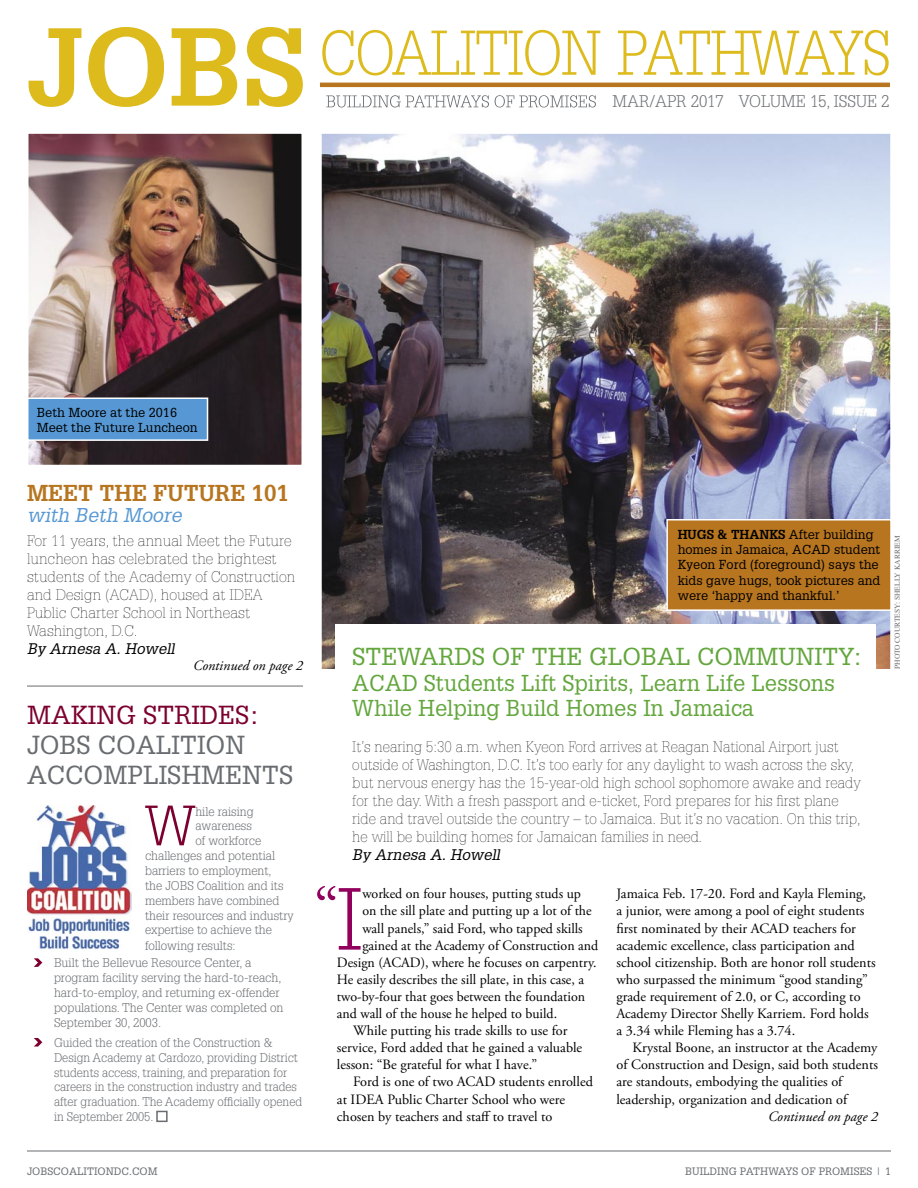
<style>
.page{position:relative;width:918px;height:1188px;background:#fff}
.page>*{position:absolute;margin:0;border:0;box-sizing:border-box;transform-origin:0 0}
.body_text{font:300 85.95px "Glypha LT Std";color:#92005e}
.body_text-2{font:61.8px "Adobe Garamond Pro";color:#92005e}
.Strides__body_text{font:300 55.5px "Glypha LT Std";color:#7c002f}
.t1{font:25.5px "Glypha LT Std";color:#696c70}
.t2{font:25.5px "Glypha LT Std";color:#7c002f}
.t3{font:24px "Glypha LT Std";color:#63a63c}
.t4{font:22.5px/25.5px "Glypha LT Std";color:#63a63c}
.t5{font:700 22.5px "Glypha LT Std";color:#b77520}
.t6{font:italic 19.5px "Glypha LT Std";color:#5798d4}
.t7{font:300 16.5px "Glypha LT Std";color:#696c70}
.t8{font:100 15px/18px "Glypha LT Std";color:#000}
.t9{font:italic 15px "Glypha LT Std";color:#000}
.body_text-3{font:14.25px/17.1px "Adobe Garamond Pro";color:#000}
.Continued_on{font:italic 14.25px "Adobe Garamond Pro";color:#000}
.t10{font:12.75px/15.3px "Glypha LT Std";color:#000}
.Strides__hanging_indent{font:300 12.3px/14.9px "Glypha LT Std";color:#696c70}
.Strides__body_text-2{font:300 12.3px "Glypha LT Std";color:#696c70}
.footer_right{font:10.5px "Glypha LT Std";color:#696c70}
.t11{font:7.5px "Times";color:#696c70}
.s1{font-weight:700}
</style>
<div class="page">
<img style="left:323px;top:135px;width:566px;height:533px">
<hr style="left:27px;top:1151px;width:864px;height:1px;background:#696c70">
<svg style="left:618px;top:30px;width:271px;height:45px"></svg>
<svg style="left:28px;top:28px;width:53px;height:79px"></svg>
<svg style="left:88px;top:27px;width:76px;height:80px"></svg>
<svg style="left:172px;top:28px;width:65px;height:78px"></svg>
<svg style="left:247px;top:27px;width:56px;height:80px"></svg>
<svg style="left:322px;top:30px;width:278px;height:45px"></svg>
<svg style="left:326px;top:95px;width:163px;height:12px"></svg>
<svg style="left:495px;top:95px;width:101px;height:12px"></svg>
<hr style="left:320px;top:83px;width:570px;height:4px;background:#b77520">
<svg style="left:34px;top:958px;width:8px;height:9px"></svg>
<svg style="left:34px;top:1038px;width:8px;height:9px"></svg>
<div style="left:156px;top:1111px;width:12px;height:11px;border:2px solid #696c70"></div>
<img style="left:27px;top:806px;width:105px;height:144px">
<hr style="left:27px;top:686px;width:276px;height:1px;background:#696c70">
<div style="left:335px;top:625px;width:541px;height:166px;background:#fff"></div>
<div style="left:667px;top:520px;width:224px;height:90px;background:#b77520"></div>
<div style="left:666px;top:519px;width:226px;height:92px;border:2px solid #fff"></div>
<img style="left:30px;top:135px;width:270px;height:328px">
<div style="left:27px;top:132px;width:276px;height:334px;border:2px solid #fff"></div>
<div style="left:28px;top:398px;width:180px;height:42px;background:#5798d4"></div>
<div style="left:27px;top:398px;width:181px;height:43px;border:2px solid #fff"></div>
<p class="t7" style="left:612px;top:92px;width:279px">MAR/APR 2017 VOLUME 15, ISSUE 2</p>
<p class="t10" style="left:37px;top:405px;width:162px">Beth Moore at the 2016<br>Meet the Future Luncheon</p>
<p class="t5" style="left:27px;top:479px;width:264px">MEET THE FUTURE 101</p>
<p class="t6" style="left:27px;top:503px;width:156px">with Beth Moore</p>
<p class="t8" style="left:27px;top:532px;width:270px">For 11 years, the annual Meet the Future luncheon has celebrated the brightest students of the Academy of Construction and Design (ACAD), housed at IDEA Public Charter School in Northeast Washington, D.C.</p>
<p class="t9" style="left:27px;top:640px;width:149px">By Arnesa A. Howell</p>
<p class="Continued_on" style="left:193px;top:657px;width:111px">Continued on page 2</p>
<p class="t2" style="left:27px;top:699px;width:234px">MAKING STRIDES:</p>
<p class="t1" style="left:27px;top:729px;width:220px">JOBS COALITION</p>
<p class="t1" style="left:27px;top:759px;width:268px">ACCOMPLISHMENTS</p>
<p class="Strides__body_text" style="left:145px;top:794px;width:52px">W</p>
<p class="Strides__body_text-2" style="left:195px;top:804px;width:60px">hile raising</p>
<p class="Strides__body_text-2" style="left:195px;top:819px;width:58px">awareness</p>
<p class="Strides__body_text-2" style="left:195px;top:834px;width:67px">of workforce</p>
<p class="Strides__body_text-2" style="left:145px;top:849px;width:131px">challenges and potential</p>
<p class="Strides__body_text-2" style="left:145px;top:864px;width:128px">barriers to employment,</p>
<p class="Strides__body_text-2" style="left:145px;top:879px;width:140px">the JOBS Coalition and its</p>
<p class="Strides__body_text-2" style="left:145px;top:893px;width:136px">members have combined</p>
<p class="Strides__body_text-2" style="left:145px;top:908px;width:150px">their resources and industry</p>
<p class="Strides__body_text-2" style="left:145px;top:923px;width:128px">expertise to achieve the</p>
<p class="Strides__body_text-2" style="left:145px;top:938px;width:92px">following results:</p>
<p class="Strides__hanging_indent" style="left:54px;top:956px;width:231px">Built the Bellevue Resource Center, a program facility serving the hard-to-reach, hard-to-employ, and returning ex-offender populations. The Center was completed on September 30, 2003.</p>
<p class="Strides__hanging_indent" style="left:54px;top:1035px;width:250px">Guided the creation of the Construction &amp; Design Academy at Cardozo, providing District students access, training, and preparation for careers in the construction industry and trades after graduation. The Academy officially opened in September 2005.</p>
<p class="t10" style="left:678px;top:526px;width:204px"><span class="s1">HUGS &amp; THANKS</span> After building homes in Jamaica, ACAD student<br>Kyeon Ford (foreground) says the kids gave hugs, took pictures and were ‘happy and thankful.’</p>
<p class="t3" style="left:352px;top:642px;width:512px">STEWARDS OF THE GLOBAL COMMUNITY:</p>
<p class="t4" style="left:352px;top:669px;width:484px">ACAD Students Lift Spirits, Learn Life Lessons<br>While Helping Build Homes In Jamaica</p>
<p class="t8" style="left:352px;top:738px;width:510px">It’s nearing 5:30 a.m. when Kyeon Ford arrives at Reagan National Airport just outside of Washington, D.C. It’s too early for any daylight to wash across the sky, but nervous energy has the 15-year-old high school sophomore awake and ready for the day. With a fresh passport and e-ticket, Ford prepares for his first plane ride and travel outside the country – to Jamaica. But it’s no vacation. On this trip, he will be building homes for Jamaican families in need.</p>
<p class="t9" style="left:352px;top:846px;width:149px">By Arnesa A. Howell</p>
<p class="body_text-2" style="left:314px;top:873px;width:26px">“</p>
<p class="body_text" style="left:337px;top:871px;width:27px">I</p>
<p class="body_text-3" style="left:362px;top:886px;width:220px">worked on four houses, putting studs up</p>
<p class="body_text-3" style="left:362px;top:903px;width:231px">on the sill plate and putting up a lot of the</p>
<p class="body_text-3" style="left:362px;top:920px;width:222px">wall panels,” said Ford, who tapped skills</p>
<p class="body_text-3" style="left:362px;top:937px;width:237px">gained at the Academy of Construction and</p>
<p class="body_text-3" style="left:337px;top:954px;width:261px">Design (ACAD), where he focuses on carpentry.</p>
<p class="body_text-3" style="left:337px;top:971px;width:249px">He easily describes the sill plate, in this case, a</p>
<p class="body_text-3" style="left:337px;top:988px;width:250px">two-by-four that goes between the foundation</p>
<p class="body_text-3" style="left:337px;top:1005px;width:222px">and wall of the house he helped to build.</p>
<p class="body_text-3" style="left:353px;top:1023px;width:216px">While putting his trade skills to use for</p>
<p class="body_text-3" style="left:337px;top:1040px;width:247px">service, Ford added that he gained a valuable</p>
<p class="body_text-3" style="left:337px;top:1057px;width:202px">lesson: “Be grateful for what I have.”</p>
<p class="body_text-3" style="left:337px;top:1074px;width:257px;text-indent:16px">Ford is one of two ACAD students enrolled at IDEA Public Charter School who were chosen by teachers and staff to travel to</p>
<p class="body_text-3" style="left:616px;top:886px;width:261px">Jamaica Feb. 17-20. Ford and Kayla Fleming,<br>a junior, were among a pool of eight students first nominated by their ACAD teachers for academic excellence, class participation and school citizenship. Both are honor roll students who surpassed the minimum “good standing” grade requirement of 2.0, or C, according to Academy Director Shelly Karriem. Ford holds a 3.34 while Fleming has a 3.74.</p>
<p class="body_text-3" style="left:616px;top:1040px;width:263px;text-indent:16px">Krystal Boone, an instructor at the Academy of Construction and Design, said both students are standouts, embodying the qualities of leadership, organization and dedication of</p>
<p class="Continued_on" style="left:768px;top:1108px;width:111px">Continued on page 2</p>
<p class="t11" style="left:893px;top:669px;width:135px;rotate:-90deg">PHOTO COURTESY: SHELLY KARRIEM</p>
<p class="footer_right" style="left:27px;top:1164px;width:132px">JOBSCOALITIONDC.COM</p>
<p class="footer_right" style="left:685px;top:1164px;width:207px">BUILDING PATHWAYS OF PROMISES | 1</p>
</div>
